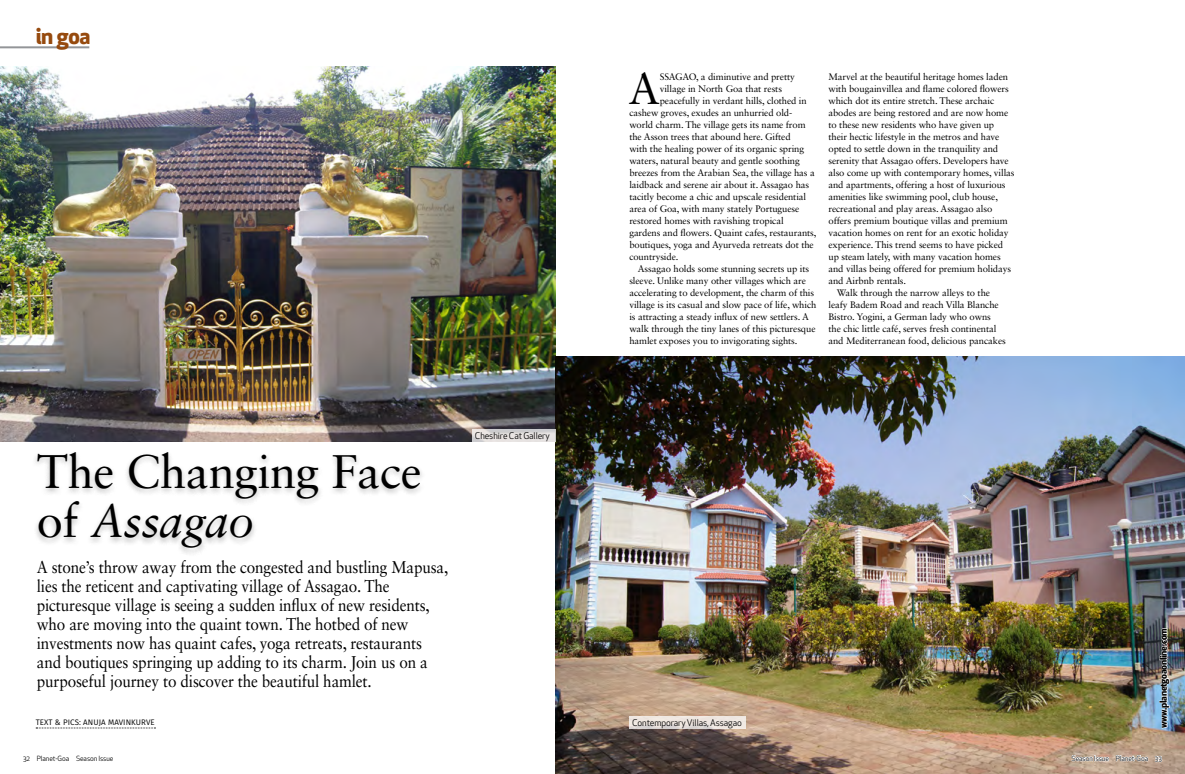
<style>
.page{position:relative;width:1185px;height:774px;background:#fff}
.page>*{position:absolute;margin:0;border:0;box-sizing:border-box;transform-origin:0 0}
.t1{font:47.1px/49.2px "Sabon LT Std";letter-spacing:-.01em;color:#000}
.t2{font:43.9px "Sabon LT Std";color:#000}
.t3{font:700 22px "Apex New";color:#964a0e}
.t4{font:17px/19px "Sabon LT Std";letter-spacing:-.01em;color:#000;scale:.9 1}
.t5{font:9.5px "Sabon LT Std";letter-spacing:-.01em;color:#000}
.t6{font:700 9.5px "Apex New";letter-spacing:-.03em;color:#000}
.t7{font:9px "Apex New";letter-spacing:-.01em;color:#000}
.t8{font:8px "Fira Sans";letter-spacing:.01em;color:#000}
.t9{font:7px "Apex New";letter-spacing:-.01em;color:#000}
.s1{font-style:italic}
</style>
<div class="page">
<div style="left:31px;top:450px;width:395px;height:107px;background:#000;opacity:.25"></div>
<svg style="left:36px;top:727px;width:119px;height:1px"></svg>
<img style="left:0;top:67px;width:556px;height:374px">
<img style="left:556px;top:356px;width:629px;height:418px">
<svg style="left:472px;top:429px;width:84px;height:12px"></svg>
<svg style="left:629px;top:716px;width:117px;height:12px"></svg>
<svg style="left:0;top:46px;width:90px;height:2px"></svg>
<svg style="left:1159px;top:628px;width:11px;height:101px"></svg>
<svg style="left:1071px;top:755px;width:38px;height:7px"></svg>
<svg style="left:1115px;top:755px;width:33px;height:7px"></svg>
<svg style="left:1154px;top:755px;width:8px;height:7px"></svg>
<h3 class="t3" style="left:36px;top:20px;width:56px">in goa</h3>
<h1 class="t1" style="left:37px;top:447px;width:386px">The Changing Face of <span class="s1">Assagao</span></h1>
<p class="t4" style="left:37px;top:557px;width:459px">A stone’s throw away from the congested and bustling Mapusa, lies the reticent and captivating village of Assagao. The picturesque village is seeing a sudden influx of new residents, who are moving into the quaint town. The hotbed of new investments now has quaint cafes, yoga retreats, restaurants and boutiques springing up adding to its charm. Join us on a purposeful journey to discover the beautiful hamlet.</p>
<p class="t8" style="left:36px;top:716px;width:121px">TEXT &amp; PICS: ANUJA MAVINKURVE</p>
<p class="t7" style="left:475px;top:430px;width:76px">Cheshire Cat Gallery</p>
<h2 class="t2" style="left:628px;top:63px;width:33px">A</h2>
<p class="t5" style="left:660px;top:71px;width:137px">SSAGAO, a diminutive and pretty</p>
<p class="t5" style="left:660px;top:83px;width:124px">village in North Goa that rests</p>
<p class="t5" style="left:660px;top:95px;width:149px">peacefully in verdant hills, clothed in</p>
<p class="t5" style="left:629px;top:107px;width:164px">cashew groves, exudes an unhurried old-</p>
<p class="t5" style="left:629px;top:119px;width:178px">world charm. The village gets its name from</p>
<p class="t5" style="left:629px;top:131px;width:163px">the Asson trees that abound here. Gifted</p>
<p class="t5" style="left:629px;top:143px;width:176px">with the healing power of its organic spring</p>
<p class="t5" style="left:629px;top:155px;width:172px">waters, natural beauty and gentle soothing</p>
<p class="t5" style="left:629px;top:167px;width:187px">breezes from the Arabian Sea, the village has a</p>
<p class="t5" style="left:629px;top:179px;width:181px">laidback and serene air about it. Assagao has</p>
<p class="t5" style="left:629px;top:191px;width:178px">tacitly become a chic and upscale residential</p>
<p class="t5" style="left:629px;top:203px;width:172px">area of Goa, with many stately Portuguese</p>
<p class="t5" style="left:629px;top:215px;width:156px">restored homes with ravishing tropical</p>
<p class="t5" style="left:629px;top:227px;width:189px">gardens and flowers. Quaint cafes, restaurants,</p>
<p class="t5" style="left:629px;top:239px;width:186px">boutiques, yoga and Ayurveda retreats dot the</p>
<p class="t5" style="left:629px;top:251px;width:51px">countryside.</p>
<p class="t5" style="left:638px;top:263px;width:173px">Assagao holds some stunning secrets up its</p>
<p class="t5" style="left:629px;top:275px;width:178px">sleeve. Unlike many other villages which are</p>
<p class="t5" style="left:629px;top:287px;width:186px">accelerating to development, the charm of this</p>
<p class="t5" style="left:629px;top:299px;width:189px">village is its casual and slow pace of life, which</p>
<p class="t5" style="left:629px;top:311px;width:181px">is attracting a steady influx of new settlers. A</p>
<p class="t5" style="left:629px;top:323px;width:188px">walk through the tiny lanes of this picturesque</p>
<p class="t5" style="left:629px;top:335px;width:170px">hamlet exposes you to invigorating sights.</p>
<p class="t5" style="left:828px;top:71px;width:181px">Marvel at the beautiful heritage homes laden</p>
<p class="t5" style="left:828px;top:83px;width:182px">with bougainvillea and flame colored flowers</p>
<p class="t5" style="left:828px;top:95px;width:167px">which dot its entire stretch. These archaic</p>
<p class="t5" style="left:828px;top:107px;width:181px">abodes are being restored and are now home</p>
<p class="t5" style="left:828px;top:119px;width:167px">to these new residents who have given up</p>
<p class="t5" style="left:828px;top:131px;width:173px">their hectic lifestyle in the metros and have</p>
<p class="t5" style="left:828px;top:143px;width:171px">opted to settle down in the tranquility and</p>
<p class="t5" style="left:828px;top:155px;width:182px">serenity that Assagao offers. Developers have</p>
<p class="t5" style="left:828px;top:167px;width:188px">also come up with contemporary homes, villas</p>
<p class="t5" style="left:828px;top:179px;width:179px">and apartments, offering a host of luxurious</p>
<p class="t5" style="left:828px;top:191px;width:171px">amenities like swimming pool, club house,</p>
<p class="t5" style="left:828px;top:203px;width:165px">recreational and play areas. Assagao also</p>
<p class="t5" style="left:828px;top:215px;width:181px">offers premium boutique villas and premium</p>
<p class="t5" style="left:828px;top:227px;width:182px">vacation homes on rent for an exotic holiday</p>
<p class="t5" style="left:828px;top:239px;width:176px">experience. This trend seems to have picked</p>
<p class="t5" style="left:828px;top:251px;width:174px">up steam lately, with many vacation homes</p>
<p class="t5" style="left:828px;top:263px;width:184px">and villas being offered for premium holidays</p>
<p class="t5" style="left:828px;top:275px;width:79px">and Airbnb rentals.</p>
<p class="t5" style="left:837px;top:287px;width:155px">Walk through the narrow alleys to the</p>
<p class="t5" style="left:828px;top:299px;width:172px">leafy Badem Road and reach Villa Blanche</p>
<p class="t5" style="left:828px;top:311px;width:164px">Bistro. Yogini, a German lady who owns</p>
<p class="t5" style="left:828px;top:323px;width:169px">the chic little café, serves fresh continental</p>
<p class="t5" style="left:828px;top:335px;width:179px">and Mediterranean food, delicious pancakes</p>
<p class="t7" style="left:632px;top:716px;width:111px">Contemporary Villas, Assagao</p>
<p class="t6" style="left:1156px;top:728px;width:101px;rotate:-90deg">www.planetgoaonline.com</p>
<p class="t9" style="left:23px;top:754px;width:92px">32 Planet-Goa Season Issue</p>
<p class="t9" style="left:1071px;top:754px;width:92px">Season Issue Planet-Goa 33</p>
</div>
